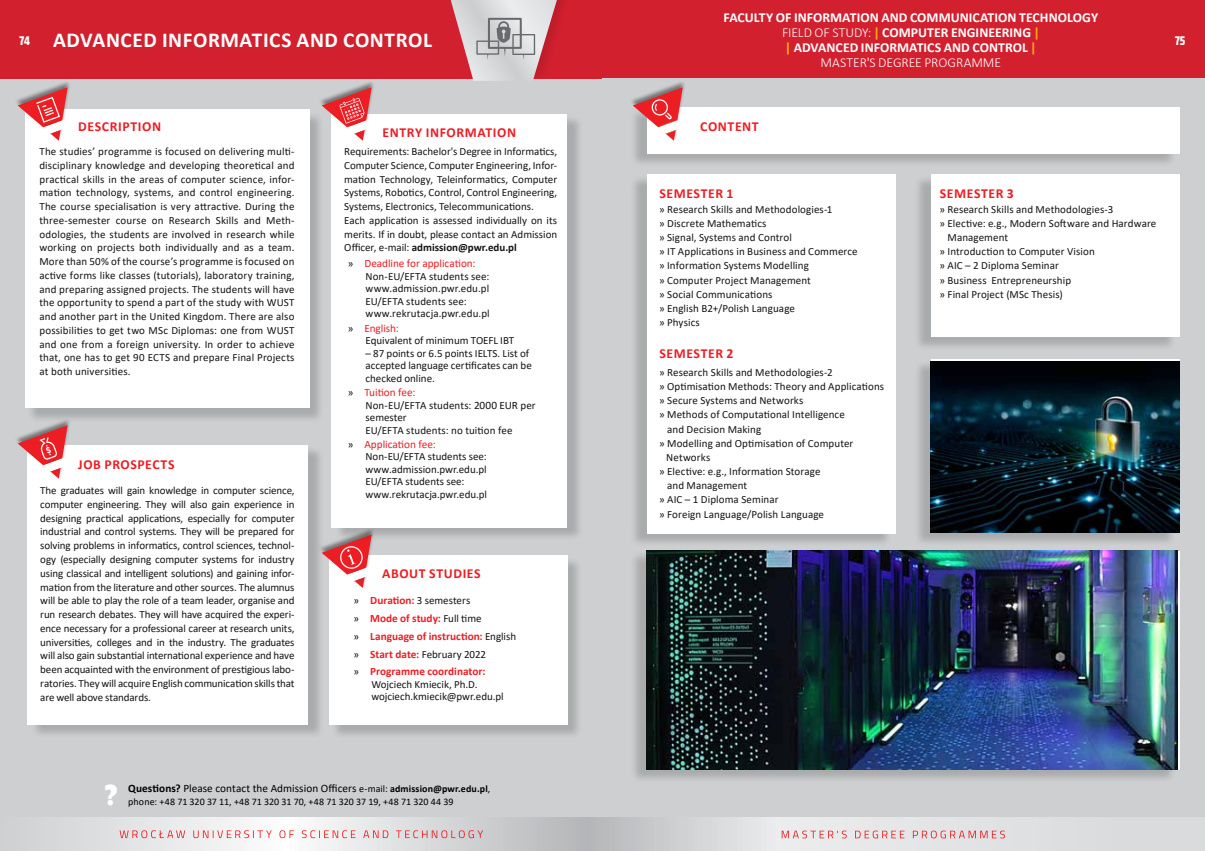
<style>
.page{position:relative;width:1205px;height:851px;background:#fff}
.page>*{position:absolute;margin:0;border:0;box-sizing:border-box;transform-origin:0 0}
.t1{font:700 30px "Berlin Sans FB Demi";color:#fff}
.t2{font:700 21.25px "Calibri";letter-spacing:.025em;color:#fff}
.t3{font:700 13.75px/15px "Calibri";color:#fff;text-align:center}
.t4{font:700 13.75px "Calibri";letter-spacing:.045em;color:#ed1d24}
.t5{font:700 12.5px "Khand";color:#fff}
.t6{font:700 11.25px/17.9px "Calibri";color:#ed1d24}
.t7{font:11.25px "Calibri";letter-spacing:.005em;color:#000}
.t8{font:11.25px "Calibri";color:#ed1d24}
.t9{font:11px/13.8px "Calibri";letter-spacing:.005em;color:#141414}
.t10{font:10px "Calibri";color:#000}
.s1{font-weight:300}
.s2{color:#fbad18}
.s3{font-weight:700}
.s4{font-size:11px;color:#141414}
.s5{font-size:11.25px}
.s6{font-weight:700;font-size:11.25px;color:#ed1d24}
.s7{font-weight:400;font-size:11px;color:#141414}
.s8{font-size:10px}
.s9{font-weight:700;font-size:10px}
</style>
<div class="page">
<div style="left:0;top:0;width:602px;height:850px;background:#cdcfd0"></div>
<div style="left:0;top:0;width:602px;height:78px;background:#d2202f"></div>
<div style="left:602px;top:0;width:603px;height:850px;background:#cdcfd0"></div>
<svg style="left:61px;top:817px;width:1144px;height:33px"></svg>
<div style="left:598px;top:0;width:607px;height:78px;background:#d2202f"></div>
<div style="left:449px;top:0;width:127px;height:82px;background:#d2202f"></div>
<svg style="left:120px;top:830px;width:363px;height:8px"></svg>
<svg style="left:782px;top:830px;width:223px;height:8px"></svg>
<div style="left:914px;top:174px;width:262px;height:177px;background:#000;opacity:.18"></div>
<div style="left:931px;top:174px;width:248px;height:163px;background:#fff"></div>
<div style="left:630px;top:174px;width:262px;height:373px;background:#000;opacity:.18"></div>
<div style="left:647px;top:174px;width:248px;height:359px;background:#fff"></div>
<div style="left:331px;top:557px;width:252px;height:183px;background:#000;opacity:.18"></div>
<div style="left:329px;top:555px;width:238px;height:169px;background:#fff"></div>
<svg style="left:325px;top:541px;width:47px;height:47px"></svg>
<div style="left:27px;top:112px;width:298px;height:311px;background:#000;opacity:.18"></div>
<div style="left:25px;top:110px;width:284px;height:298px;background:#fff"></div>
<div style="left:14px;top:80px;width:57px;height:61px;background:#000;opacity:.44"></div>
<svg style="left:18px;top:87px;width:53px;height:54px"></svg>
<div style="left:630px;top:107px;width:546px;height:61px;background:#000;opacity:.18"></div>
<div style="left:647px;top:107px;width:532px;height:47px;background:#fff"></div>
<div style="left:629px;top:80px;width:57px;height:61px;background:#000;opacity:.44"></div>
<svg style="left:633px;top:87px;width:53px;height:54px"></svg>
<div style="left:630px;top:551px;width:546px;height:232px;background:#000;opacity:.18"></div>
<img style="left:647px;top:550px;width:530px;height:219px">
<div style="left:914px;top:360px;width:262px;height:186px;background:#000;opacity:.18"></div>
<img style="left:931px;top:361px;width:248px;height:171px">
<div style="left:30px;top:445px;width:295px;height:293px;background:#000;opacity:.18"></div>
<div style="left:27px;top:445px;width:281px;height:279px;background:#fff"></div>
<div style="left:14px;top:418px;width:57px;height:60px;background:#000;opacity:.44"></div>
<svg style="left:18px;top:425px;width:53px;height:53px"></svg>
<div style="left:334px;top:115px;width:249px;height:426px;background:#000;opacity:.18"></div>
<div style="left:331px;top:114px;width:236px;height:413px;background:#fff"></div>
<div style="left:318px;top:80px;width:57px;height:61px;background:#000;opacity:.44"></div>
<svg style="left:322px;top:87px;width:53px;height:54px"></svg>
<svg style="left:446px;top:0;width:115px;height:81px"></svg>
<p class="t3" style="left:723px;top:9px;width:376px">FACULTY OF INFORMATION AND COMMUNICATION TECHNOLOGY <span class="s1">FIELD OF STUDY:</span> <span class="s2">|</span> COMPUTER ENGINEERING <span class="s2">|<br>|</span> ADVANCED INFORMATICS AND CONTROL <span class="s2">|<br></span><span class="s1">MASTER'S DEGREE PROGRAMME</span></p>
<h2 class="t2" style="left:53px;top:25px;width:380px">ADVANCED INFORMATICS AND CONTROL</h2>
<p class="t5" style="left:20px;top:32px;width:12px">74</p>
<p class="t5" style="left:1175px;top:32px;width:12px">75</p>
<p class="t4" style="left:78px;top:117px;width:84px">DESCRIPTION</p>
<p class="t4" style="left:700px;top:117px;width:60px">CONTENT</p>
<p class="t4" style="left:383px;top:123px;width:135px">ENTRY INFORMATION</p>
<p class="t9" style="left:344px;top:144px;width:215px">Requirements: Bachelor's Degree in Informatics, Computer Science, Computer Engineering, Infor&shy;mation Technology, Teleinformatics, Computer Systems, Robotics, Control, Control Engineering, Systems, Electronics, Telecommunications.<br>Each application is assessed individually on its merits. If in doubt, please contact an Admission Officer, e-mail: <span class="s3">ADMISSION@PWR.EDU.PL</span></p>
<p class="t8" style="left:348px;top:256px;width:129px"><span class="s4">»</span> Deadline for application:</p>
<p class="t9" style="left:365px;top:270px;width:126px;line-height:12.5px">Non-EU/EFTA students see: www.admission.pwr.edu.pl<br>EU/EFTA students see: www.rekrutacja.pwr.edu.pl</p>
<p class="t8" style="left:348px;top:320px;width:53px"><span class="s4">»</span> English:</p>
<p class="t9" style="left:365px;top:333px;width:150px">Equivalent of minimum TOEFL IBT</p>
<p class="t9" style="left:365px;top:346px;width:168px;line-height:12.5px">– 87 points or 6.5 points IELTS. List of accepted language certificates can be checked online.</p>
<p class="t8" style="left:348px;top:384px;width:69px"><span class="s4">»</span> Tuition fee:</p>
<p class="t9" style="left:365px;top:398px;width:172px;line-height:12.5px">Non-EU/EFTA students: <span class="s5">2000 EUR</span> per semester<br>EU/EFTA students: no tuition fee</p>
<p class="t8" style="left:348px;top:436px;width:89px"><span class="s4">»</span> Application fee:</p>
<p class="t9" style="left:365px;top:450px;width:123px;line-height:12.5px">Non-EU/EFTA students see: www.admission.pwr.edu.pl<br>EU/EFTA students see: www.rekrutacja.pwr.edu.pl</p>
<p class="t9" style="left:39px;top:144px;width:257px;text-align:justify">The studies’ programme is focused on delivering multi&shy;disciplinary knowledge and developing theoretical and practical skills in the areas of computer science, infor&shy;mation technology, systems, and control engineering.<br>The course specialisation is very attractive. During the three-semester course on Research Skills and Meth&shy;odologies, the students are involved in research while working on projects both individually and as a team.<br>More than 50% of the course’s programme is focused on active forms like classes (tutorials), laboratory training, and preparing assigned projects. The students will have the opportunity to spend a part of the study with WUST and another part in the United Kingdom. There are also possibilities to get two MSc Diplomas: one from WUST and one from a foreign university. In order to achieve that, one has to get 90 ECTS and prepare Final Projects at both universities.</p>
<p class="t4" style="left:659px;top:183px;width:9px">SEMESTER</p>
<p class="t4" style="left:726px;top:183px;width:8px">1</p>
<p class="t9" style="left:659px;top:202px;width:200px;line-height:14.1px">» Research Skills and Methodologies-1<br>» Discrete Mathematics<br>» Signal, Systems and Control<br>» IT Applications in Business and Commerce » Information Systems Modelling<br>» Computer Project Management<br>» Social Communications<br>» English B2+/Polish Language<br>» Physics</p>
<p class="t4" style="left:659px;top:344px;width:9px">SEMESTER</p>
<p class="t4" style="left:726px;top:344px;width:8px">2</p>
<p class="t9" style="left:659px;top:365px;width:175px">» Research Skills and Methodologies-2</p>
<p class="t9" style="left:659px;top:379px;width:227px">» Optimisation Methods: Theory and Applications</p>
<p class="t9" style="left:659px;top:393px;width:146px">» Secure Systems and Networks</p>
<p class="t9" style="left:659px;top:407px;width:187px">» Methods of Computational Intelligence</p>
<p class="t9" style="left:667px;top:421px;width:96px">and Decision Making</p>
<p class="t9" style="left:659px;top:436px;width:196px">» Modelling and Optimisation of Computer</p>
<p class="t9" style="left:666px;top:450px;width:46px">Networks</p>
<p class="t9" style="left:659px;top:464px;width:163px">» Elective: e.g., Information Storage</p>
<p class="t9" style="left:667px;top:478px;width:82px">and Management</p>
<p class="t9" style="left:659px;top:492px;width:121px">» AIC – 1 Diploma Seminar</p>
<p class="t9" style="left:659px;top:506px;width:166px">» Foreign Language/Polish Language</p>
<p class="t4" style="left:78px;top:454px;width:98px">JOB PROSPECTS</p>
<p class="t9" style="left:40px;top:483px;width:256px;text-align:justify">The graduates will gain knowledge in computer science, computer engineering. They will also gain experience in designing practical applications, especially for computer industrial and control systems. They will be prepared for solving problems in informatics, control sciences, technol&shy;ogy (especially designing computer systems for industry using classical and intelligent solutions) and gaining infor&shy;mation from the literature and other sources. The alumnus will be able to play the role of a team leader, organise and run research debates. They will have acquired the experi&shy;ence necessary for a professional career at research units, universities, colleges and in the industry. The graduates will also gain substantial international experience and have been acquainted with the environment of prestigious labo&shy;ratories. They will acquire English communication skills that are well above standards.</p>
<p class="t4" style="left:382px;top:564px;width:100px">ABOUT STUDIES</p>
<p class="t9" style="left:354px;top:593px;width:118px">» <span class="s6">DURATION:</span> 3 semesters</p>
<p class="t6" style="left:354px;top:609px;width:164px"><span class="s7">»</span> MODE OF STUDY: <span class="s7">Full time<br>»</span> LANGUAGE OF INSTRUCTION: <span class="s7">English</span></p>
<p class="t9" style="left:354px;top:646px;width:134px">» <span class="s6">START DATE:</span> February 2022</p>
<p class="t6" style="left:354px;top:662px;width:133px"><span class="s7">»</span> PROGRAMME COORDINATOR:</p>
<p class="t9" style="left:371px;top:677px;width:134px;line-height:12.5px">Wojciech Kmiecik, Ph.D. wojciech.kmiecik@pwr.edu.pl</p>
<h1 class="t1" style="left:105px;top:777px;width:14px">?</h1>
<p class="t7" style="left:128px;top:780px;width:363px"><span class="s3">QUESTIONS?</span> Please contact the Admission Officers <span class="s8">e-mail:</span> <span class="s9">ADMISSION@PWR.EDU.PL</span><span class="s8">,</span></p>
<p class="t10" style="left:128px;top:794px;width:327px">phone: +48 71 320 37 11, +48 71 320 31 70, +48 71 320 37 19, +48 71 320 44 39</p>
<p class="t4" style="left:940px;top:183px;width:9px">SEMESTER</p>
<p class="t4" style="left:1007px;top:183px;width:8px">3</p>
<p class="t9" style="left:939px;top:202px;width:175px">» Research Skills and Methodologies-3</p>
<p class="t9" style="left:939px;top:216px;width:218px">» Elective: e.g., M odern Software and Hardware</p>
<p class="t9" style="left:947px;top:230px;width:62px">Management</p>
<p class="t9" style="left:939px;top:244px;width:157px">» Introduction to Computer Vision</p>
<p class="t9" style="left:939px;top:258px;width:121px">» AIC – 2 Diploma Seminar</p>
<p class="t9" style="left:939px;top:273px;width:133px">» Business Entrepreneurship</p>
<p class="t9" style="left:939px;top:287px;width:125px">» Final Project (MSc Thesis)</p>
</div>
